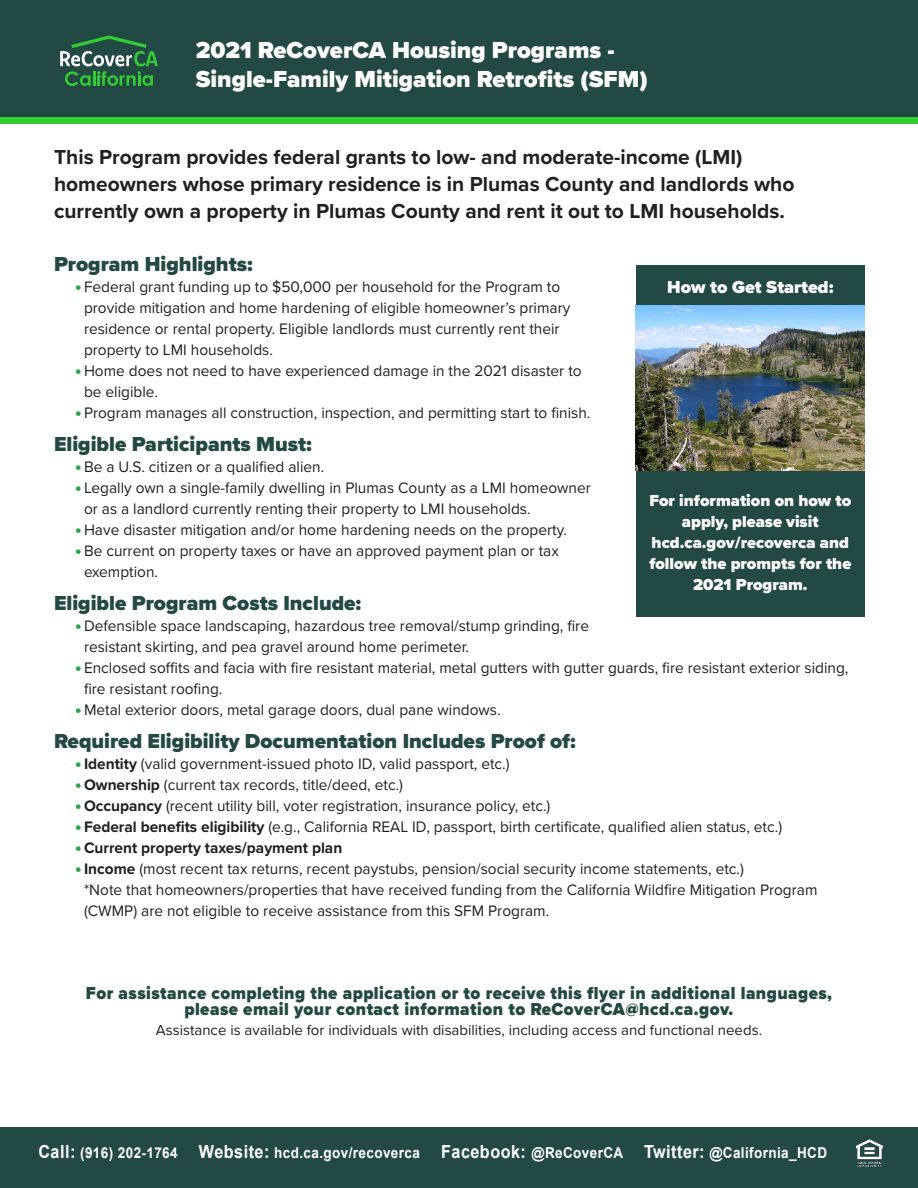
<style>
.page{position:relative;width:918px;height:1188px;background:#fff}
.page>*{position:absolute;margin:0;border:0;box-sizing:border-box;transform-origin:0 0}
.t1{font:900 24px/28.8px "Proxima Nova";color:#fff}
.t2{font:700 21px/27px "Proxima Nova";color:#231f20}
.t3{font:900 21px "Proxima Nova";color:#224944}
.t4{font:900 18px/16.5px "Proxima Nova";letter-spacing:.025em;color:#224944;text-align:center;scale:.95 1}
.t5{font:900 16.5px/21px "Proxima Nova";color:#fff;text-align:center}
.t6{font:15.75px/21px "Proxima Nova";color:#231f20}
.t7{font:700 15.75px "Proxima Nova";color:#231f20}
.t8{font:700 15px "Arial";letter-spacing:.03em;color:#fff;scale:.9 1}
.t9{font:15px "Proxima Nova";color:#231f20}
.s1{font-weight:900;font-size:18px;color:#2aa449}
.s2{font-weight:700}
.s3{font-size:18px}
</style>
<div class="page">
<div style="left:636px;top:265px;width:229px;height:352px;background:#224944"></div>
<div style="left:0;top:0;width:918px;height:123px;background:#224944"></div>
<div style="left:0;top:117px;width:918px;height:6px;background:#3c3"></div>
<svg style="left:60px;top:35px;width:98px;height:51px"></svg>
<hr style="left:93px;top:71px;width:3px;height:15px;background:#3c3">
<img style="left:636px;top:305px;width:229px;height:166px">
<div style="left:0;top:1127px;width:918px;height:61px;background:#224944"></div>
<img style="left:856px;top:1139px;width:26px;height:27px">
<h1 class="t1" style="left:196px;top:35px;width:453px">2021 ReCoverCA Housing Programs -<br>Single-Family Mitigation Retrofts (SFM)</h1>
<p class="t2" style="left:54px;top:143px;width:742px">This Program provides federal grants to low- and moderate-income (LMI) homeowners whose primary residence is in Plumas County and landlords who currently own a property in Plumas County and rent it out to LMI households.</p>
<h2 class="t3" style="left:54px;top:249px;width:200px">Program Highlights:</h2>
<p class="t6" style="left:84px;top:276px;width:488px;text-indent:-9px"><span class="s1">•</span> Federal grant funding up to $50,000 per household for the Program to provide mitigation and home hardening of eligible homeowner’s primary residence or rental property. Eligible landlords must currently rent their property to LMI households.</p>
<p class="t6" style="left:84px;top:360px;width:499px;text-indent:-9px"><span class="s1">•</span> Home does not need to have experienced damage in the 2021 disaster to be eligible.</p>
<p class="t6" style="left:75px;top:402px;width:517px"><span class="s1">•</span> Program manages all construction, inspection, and permitting start to fnish.</p>
<h2 class="t3" style="left:54px;top:429px;width:259px">Eligible Participants Must:</h2>
<p class="t6" style="left:75px;top:456px;width:251px"><span class="s1">•</span> Be a U.S. citizen or a qualifed alien.</p>
<p class="t6" style="left:84px;top:477px;width:508px;text-indent:-9px"><span class="s1">•</span> Legally own a single-family dwelling in Plumas County as a LMI homeowner or as a landlord currently renting their property to LMI households.</p>
<p class="t6" style="left:75px;top:519px;width:494px"><span class="s1">•</span> Have disaster mitigation and/or home hardening needs on the property.</p>
<p class="t6" style="left:84px;top:540px;width:476px;text-indent:-9px"><span class="s1">•</span> Be current on property taxes or have an approved payment plan or tax exemption.</p>
<h2 class="t3" style="left:54px;top:588px;width:309px">Eligible Program Costs Include:</h2>
<p class="t6" style="left:84px;top:615px;width:507px;text-indent:-9px"><span class="s1">•</span> Defensible space landscaping, hazardous tree removal/stump grinding, fre resistant skirting, and pea gravel around home perimeter.</p>
<p class="t6" style="left:84px;top:657px;width:766px;text-indent:-9px"><span class="s1">•</span> Enclosed softs and facia with fre resistant material, metal gutters with gutter guards, fre resistant exterior siding, fre resistant roofng.</p>
<p class="t6" style="left:75px;top:699px;width:427px"><span class="s1">•</span> Metal exterior doors, metal garage doors, dual pane windows.</p>
<h2 class="t3" style="left:54px;top:726px;width:523px">Required Eligibility Documentation Includes Proof of:</h2>
<p class="t6" style="left:75px;top:753px;width:436px"><span class="s1">•</span> <span class="s2">Identity</span> (valid government-issued photo ID, valid passport, etc.)</p>
<p class="t6" style="left:75px;top:774px;width:330px"><span class="s1">•</span> <span class="s2">Ownership</span> (current tax records, title/deed, etc.)</p>
<p class="t6" style="left:75px;top:795px;width:477px"><span class="s1">•</span> <span class="s2">Occupancy</span> (recent utility bill, voter registration, insurance policy, etc.)</p>
<p class="t6" style="left:75px;top:816px;width:709px"><span class="s1">•</span> <span class="s2">Federal benefts eligibility</span> (e.g., California REAL ID, passport, birth certifcate, qualifed alien status, etc.)</p>
<p class="t7" style="left:75px;top:836px;width:269px"><span class="s1">•</span> Current property taxes/payment plan</p>
<p class="t6" style="left:84px;top:858px;width:735px;text-indent:-9px"><span class="s1">•</span> <span class="s2">Income</span> (most recent tax returns, recent paystubs, pension/social security income statements, etc.)<br>*Note that homeowners/properties that have received funding from the California Wildfre Mitigation Program (CWMP) are not eligible to receive assistance from this SFM Program.</p>
<p class="t5" style="left:649px;top:490px;width:203px">For information on how to apply, please visit hcd.ca.gov/recoverca and follow the prompts for the<br>2021 Program.</p>
<p class="t4" style="left:86px;top:985px;width:787px">For assistance completing the application or to receive this flyer in additional languages, please email your contact information to ReCoverCA@hcd.ca.gov.</p>
<p class="t9" style="left:156px;top:1019px;width:608px">Assistance is available for individuals with disabilities, including access and functional needs.</p>
<p class="t8" style="left:38px;top:1143px;width:878px"><span class="s3">Call:</span> (916) 202-1764 <span class="s3">Website:</span> hcd.ca.gov/recoverca <span class="s3">Facebook:</span> @ReCoverCA <span class="s3">Twitter:</span> @California_HCD</p>
</div>
